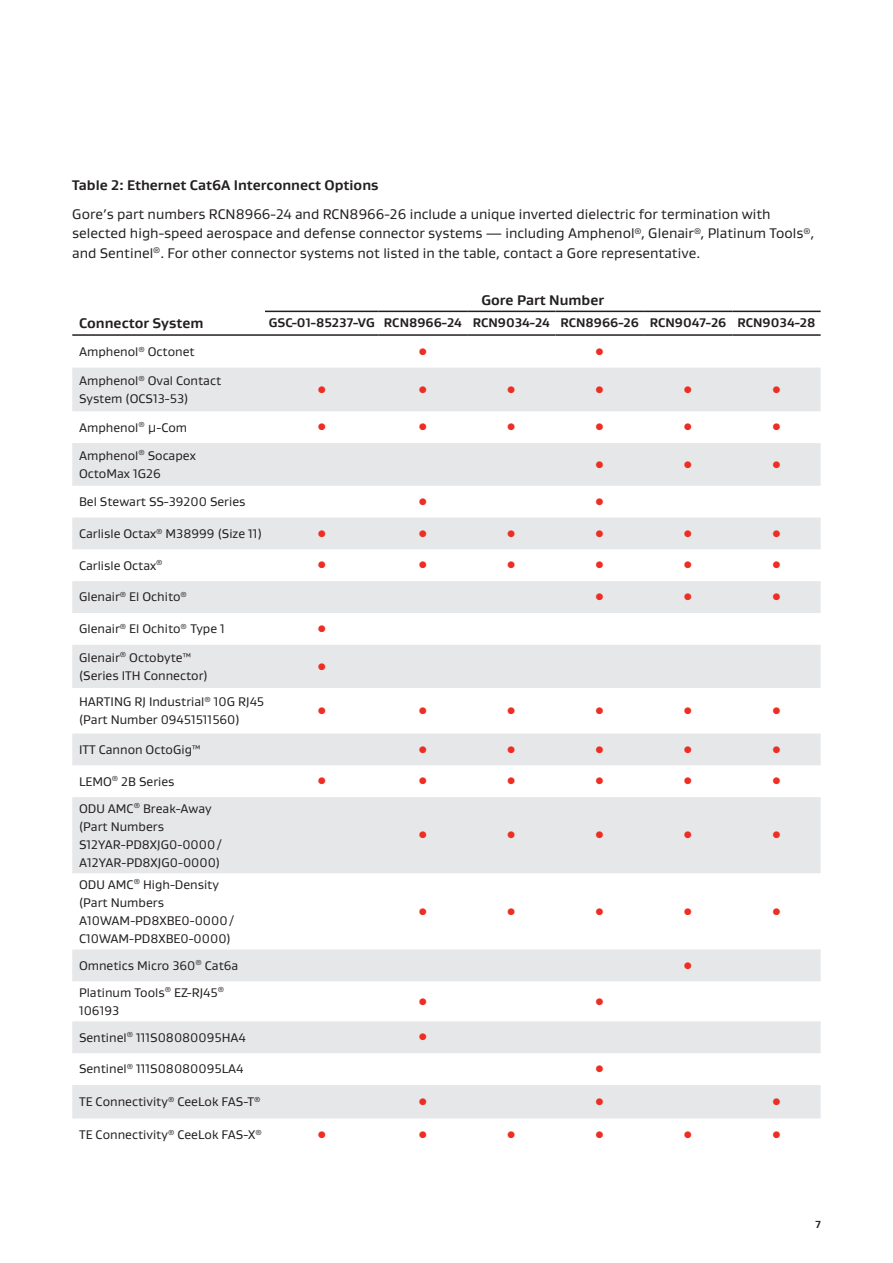
<style>
.page{position:relative;width:893px;height:1263px;background:#fff}
.page>*{position:absolute;margin:0;border:0;box-sizing:border-box;transform-origin:0 0}
.Table_Text_9_5_13{font:27px "Gore Gustan";color:#ee2e22}
.Body_Text_9_5_13{font:14.25px/19.5px "Gore Gustan";color:#231f20}
.Body_Subtitle_9_5_13{font:700 14.25px "Gore Gustan";color:#231f20}
.Table_Header_Footer{font:700 14.25px "Gore Gustan";color:#231f20}
.Table_text_8_5{font:12.75px/18px "Gore Gustan";color:#231f20}
.Table_header_8_5{font:700 12.75px "Gore Gustan";color:#231f20}
.Legal_Text_7_8_5{font:700 10.5px "Gore Gustan";color:#231f20}
</style>
<div class="page">
<svg style="left:72px;top:368px;width:749px;height:750px;fill:#e6e7e9"></svg>
<hr style="left:72px;top:334px;width:193px;height:2px;background:#231f20">
<hr style="left:265px;top:334px;width:114px;height:2px;background:#231f20">
<hr style="left:379px;top:334px;width:88px;height:2px;background:#231f20">
<hr style="left:467px;top:334px;width:88px;height:2px;background:#231f20">
<hr style="left:555px;top:334px;width:89px;height:2px;background:#231f20">
<hr style="left:644px;top:334px;width:88px;height:2px;background:#231f20">
<hr style="left:732px;top:334px;width:89px;height:2px;background:#231f20">
<hr style="left:265px;top:311px;width:114px;height:1px;background:#231f20">
<hr style="left:379px;top:311px;width:88px;height:1px;background:#231f20">
<hr style="left:467px;top:311px;width:88px;height:1px;background:#231f20">
<hr style="left:555px;top:311px;width:89px;height:1px;background:#231f20">
<hr style="left:644px;top:311px;width:88px;height:1px;background:#231f20">
<hr style="left:732px;top:311px;width:89px;height:1px;background:#231f20">
<p class="Body_Subtitle_9_5_13" style="left:72px;top:175px;width:308px">Table 2: Ethernet Cat6A Interconnect Options</p>
<p class="Body_Text_9_5_13" style="left:72px;top:204px;width:744px">Gore’s part numbers RCN8966-24 and RCN8966-26 include a unique inverted dielectric for termination with selected high-speed aerospace and defense connector systems — including Amphenol<sup>®</sup>, Glenair<sup>®</sup>, Platinum Tools<sup>®</sup>, and Sentinel<sup>®</sup>. For other connector systems not listed in the table, contact a Gore representative.</p>
<p class="Table_Header_Footer" style="left:481px;top:290px;width:124px">Gore Part Number</p>
<p class="Table_Header_Footer" style="left:79px;top:313px;width:126px">Connector System</p>
<p class="Table_header_8_5" style="left:269px;top:314px;width:108px">GSC-01-85237-VG</p>
<p class="Table_header_8_5" style="left:384px;top:314px;width:79px">RCN8966-24</p>
<p class="Table_header_8_5" style="left:473px;top:314px;width:79px">RCN9034-24</p>
<p class="Table_header_8_5" style="left:560px;top:314px;width:80px">RCN8966-26</p>
<p class="Table_header_8_5" style="left:650px;top:314px;width:78px">RCN9047-26</p>
<p class="Table_header_8_5" style="left:737px;top:314px;width:79px">RCN9034-28</p>
<p class="Table_text_8_5" style="left:79px;top:342px;width:117px">Amphenol<sup>®</sup> Octonet</p>
<p class="Table_Text_9_5_13" style="left:415px;top:334px;width:18px">•</p>
<p class="Table_Text_9_5_13" style="left:592px;top:334px;width:18px">•</p>
<p class="Table_text_8_5" style="left:79px;top:371px;width:144px">Amphenol<sup>®</sup> Oval Contact<br>System (OCS13-53)</p>
<p class="Table_Text_9_5_13" style="left:314px;top:372px;width:18px">•</p>
<p class="Table_Text_9_5_13" style="left:415px;top:372px;width:18px">•</p>
<p class="Table_Text_9_5_13" style="left:503px;top:372px;width:18px">•</p>
<p class="Table_Text_9_5_13" style="left:592px;top:372px;width:18px">•</p>
<p class="Table_Text_9_5_13" style="left:680px;top:372px;width:18px">•</p>
<p class="Table_Text_9_5_13" style="left:768px;top:372px;width:18px">•</p>
<p class="Table_text_8_5" style="left:79px;top:418px;width:110px">Amphenol<sup>®</sup> µ-Com</p>
<p class="Table_Text_9_5_13" style="left:314px;top:410px;width:18px">•</p>
<p class="Table_Text_9_5_13" style="left:415px;top:410px;width:18px">•</p>
<p class="Table_Text_9_5_13" style="left:503px;top:410px;width:18px">•</p>
<p class="Table_Text_9_5_13" style="left:592px;top:410px;width:18px">•</p>
<p class="Table_Text_9_5_13" style="left:680px;top:410px;width:18px">•</p>
<p class="Table_Text_9_5_13" style="left:768px;top:410px;width:18px">•</p>
<p class="Table_text_8_5" style="left:79px;top:446px;width:118px">Amphenol<sup>®</sup> Socapex<br>OctoMax 1G26</p>
<p class="Table_Text_9_5_13" style="left:592px;top:447px;width:18px">•</p>
<p class="Table_Text_9_5_13" style="left:680px;top:447px;width:18px">•</p>
<p class="Table_Text_9_5_13" style="left:768px;top:447px;width:18px">•</p>
<p class="Table_text_8_5" style="left:79px;top:492px;width:168px">Bel Stewart SS-39200 Series</p>
<p class="Table_Text_9_5_13" style="left:415px;top:484px;width:18px">•</p>
<p class="Table_Text_9_5_13" style="left:592px;top:484px;width:18px">•</p>
<p class="Table_text_8_5" style="left:79px;top:524px;width:184px">Carlisle Octax<sup>®</sup> M38999 (Size 11)</p>
<p class="Table_Text_9_5_13" style="left:314px;top:516px;width:18px">•</p>
<p class="Table_Text_9_5_13" style="left:415px;top:516px;width:18px">•</p>
<p class="Table_Text_9_5_13" style="left:503px;top:516px;width:18px">•</p>
<p class="Table_Text_9_5_13" style="left:592px;top:516px;width:18px">•</p>
<p class="Table_Text_9_5_13" style="left:680px;top:516px;width:18px">•</p>
<p class="Table_Text_9_5_13" style="left:768px;top:516px;width:18px">•</p>
<p class="Table_text_8_5" style="left:79px;top:556px;width:85px">Carlisle Octax<sup>®</sup></p>
<p class="Table_Text_9_5_13" style="left:314px;top:548px;width:18px">•</p>
<p class="Table_Text_9_5_13" style="left:415px;top:548px;width:18px">•</p>
<p class="Table_Text_9_5_13" style="left:503px;top:548px;width:18px">•</p>
<p class="Table_Text_9_5_13" style="left:592px;top:548px;width:18px">•</p>
<p class="Table_Text_9_5_13" style="left:680px;top:548px;width:18px">•</p>
<p class="Table_Text_9_5_13" style="left:768px;top:548px;width:18px">•</p>
<p class="Table_text_8_5" style="left:79px;top:588px;width:109px">Glenair<sup>®</sup> El Ochito<sup>®</sup></p>
<p class="Table_Text_9_5_13" style="left:592px;top:579px;width:18px">•</p>
<p class="Table_Text_9_5_13" style="left:680px;top:579px;width:18px">•</p>
<p class="Table_Text_9_5_13" style="left:768px;top:579px;width:18px">•</p>
<p class="Table_text_8_5" style="left:79px;top:619px;width:147px">Glenair<sup>®</sup> El Ochito<sup>®</sup> Type 1</p>
<p class="Table_Text_9_5_13" style="left:314px;top:611px;width:18px">•</p>
<p class="Table_text_8_5" style="left:79px;top:648px;width:130px">Glenair<sup>®</sup> Octobyte™ (Series ITH Connector)</p>
<p class="Table_Text_9_5_13" style="left:314px;top:649px;width:18px">•</p>
<p class="Table_text_8_5" style="left:79px;top:692px;width:187px">HARTING RJ Industrial<sup>®</sup> 10G RJ45 (Part Number 09451511560)</p>
<p class="Table_Text_9_5_13" style="left:314px;top:693px;width:18px">•</p>
<p class="Table_Text_9_5_13" style="left:415px;top:693px;width:18px">•</p>
<p class="Table_Text_9_5_13" style="left:503px;top:693px;width:18px">•</p>
<p class="Table_Text_9_5_13" style="left:592px;top:693px;width:18px">•</p>
<p class="Table_Text_9_5_13" style="left:680px;top:693px;width:18px">•</p>
<p class="Table_Text_9_5_13" style="left:768px;top:693px;width:18px">•</p>
<p class="Table_text_8_5" style="left:79px;top:740px;width:123px">ITT Cannon OctoGig™</p>
<p class="Table_Text_9_5_13" style="left:415px;top:732px;width:18px">•</p>
<p class="Table_Text_9_5_13" style="left:503px;top:732px;width:18px">•</p>
<p class="Table_Text_9_5_13" style="left:592px;top:732px;width:18px">•</p>
<p class="Table_Text_9_5_13" style="left:680px;top:732px;width:18px">•</p>
<p class="Table_Text_9_5_13" style="left:768px;top:732px;width:18px">•</p>
<p class="Table_text_8_5" style="left:79px;top:772px;width:97px">LEMO<sup>®</sup> 2B Series</p>
<p class="Table_Text_9_5_13" style="left:314px;top:764px;width:18px">•</p>
<p class="Table_Text_9_5_13" style="left:415px;top:764px;width:18px">•</p>
<p class="Table_Text_9_5_13" style="left:503px;top:764px;width:18px">•</p>
<p class="Table_Text_9_5_13" style="left:592px;top:764px;width:18px">•</p>
<p class="Table_Text_9_5_13" style="left:680px;top:764px;width:18px">•</p>
<p class="Table_Text_9_5_13" style="left:768px;top:764px;width:18px">•</p>
<p class="Table_text_8_5" style="left:79px;top:799px;width:144px">ODU AMC<sup>®</sup> Break-Away (Part Numbers<br>S12YAR-PD8XJG0-0000/<br>A12YAR-PD8XJG0-0000)</p>
<p class="Table_Text_9_5_13" style="left:415px;top:818px;width:18px">•</p>
<p class="Table_Text_9_5_13" style="left:503px;top:818px;width:18px">•</p>
<p class="Table_Text_9_5_13" style="left:592px;top:818px;width:18px">•</p>
<p class="Table_Text_9_5_13" style="left:680px;top:818px;width:18px">•</p>
<p class="Table_Text_9_5_13" style="left:768px;top:818px;width:18px">•</p>
<p class="Table_text_8_5" style="left:79px;top:875px;width:156px">ODU AMC<sup>®</sup> High-Density (Part Numbers<br>A10WAM-PD8XBE0-0000/<br>C10WAM-PD8XBE0-0000)</p>
<p class="Table_Text_9_5_13" style="left:415px;top:894px;width:18px">•</p>
<p class="Table_Text_9_5_13" style="left:503px;top:894px;width:18px">•</p>
<p class="Table_Text_9_5_13" style="left:592px;top:894px;width:18px">•</p>
<p class="Table_Text_9_5_13" style="left:680px;top:894px;width:18px">•</p>
<p class="Table_Text_9_5_13" style="left:768px;top:894px;width:18px">•</p>
<p class="Table_text_8_5" style="left:79px;top:956px;width:161px">Omnetics Micro 360<sup>®</sup> Cat6a</p>
<p class="Table_Text_9_5_13" style="left:680px;top:948px;width:18px">•</p>
<p class="Table_text_8_5" style="left:79px;top:983px;width:146px">Platinum Tools<sup>®</sup> EZ-RJ45<sup>®<br></sup>106193</p>
<p class="Table_Text_9_5_13" style="left:415px;top:984px;width:18px">•</p>
<p class="Table_Text_9_5_13" style="left:592px;top:984px;width:18px">•</p>
<p class="Table_text_8_5" style="left:79px;top:1028px;width:168px">Sentinel<sup>®</sup> 111S08080095HA4</p>
<p class="Table_Text_9_5_13" style="left:415px;top:1020px;width:18px">•</p>
<p class="Table_text_8_5" style="left:79px;top:1060px;width:166px">Sentinel<sup>®</sup> 111S08080095LA4</p>
<p class="Table_Text_9_5_13" style="left:592px;top:1051px;width:18px">•</p>
<p class="Table_text_8_5" style="left:79px;top:1092px;width:183px">TE Connectivity<sup>®</sup> CeeLok FAS-T<sup>®</sup></p>
<p class="Table_Text_9_5_13" style="left:415px;top:1084px;width:18px">•</p>
<p class="Table_Text_9_5_13" style="left:592px;top:1084px;width:18px">•</p>
<p class="Table_Text_9_5_13" style="left:768px;top:1084px;width:18px">•</p>
<p class="Table_text_8_5" style="left:79px;top:1125px;width:184px">TE Connectivity<sup>®</sup> CeeLok FAS-X<sup>®</sup></p>
<p class="Table_Text_9_5_13" style="left:314px;top:1117px;width:18px">•</p>
<p class="Table_Text_9_5_13" style="left:415px;top:1117px;width:18px">•</p>
<p class="Table_Text_9_5_13" style="left:503px;top:1117px;width:18px">•</p>
<p class="Table_Text_9_5_13" style="left:592px;top:1117px;width:18px">•</p>
<p class="Table_Text_9_5_13" style="left:680px;top:1117px;width:18px">•</p>
<p class="Table_Text_9_5_13" style="left:768px;top:1117px;width:18px">•</p>
<p class="Legal_Text_7_8_5" style="left:815px;top:1217px;width:7px">7</p>
</div>
